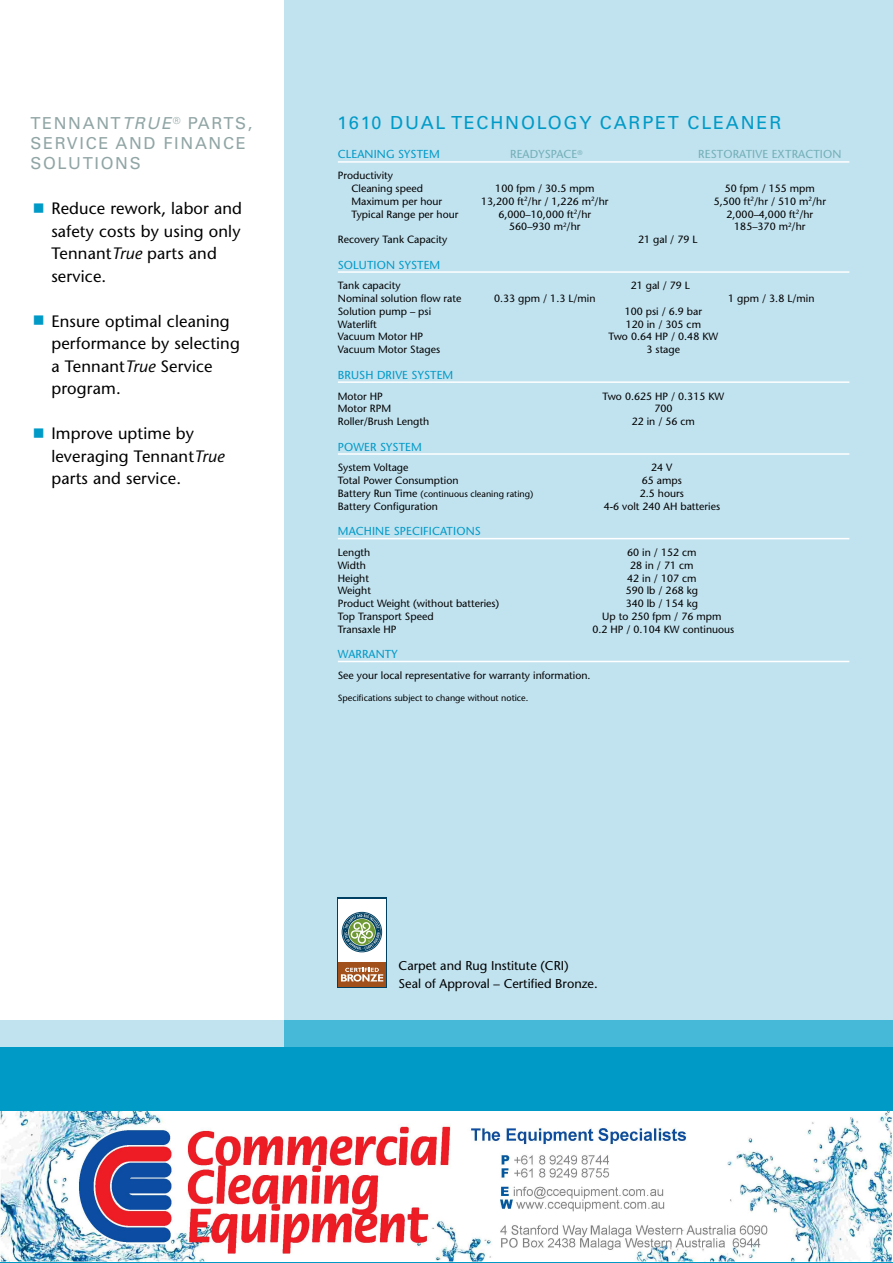
<style>
.page{position:relative;width:893px;height:1263px;background:#fff}
.page>*{position:absolute;margin:0;border:0;box-sizing:border-box;transform-origin:0 0}
.t1{font:18px "Univers";letter-spacing:.1em;color:#009ac7}
.t2{font:16.5px/22.5px "Stone Sans";letter-spacing:.01em;color:#000}
.t3{font:16.5px/19.8px "Univers";letter-spacing:.1em;color:#91a5a5}
.t4{font:12.75px/18px "Stone Sans";color:#000}
.t5{font:11.55px "Stone Sans";letter-spacing:.01em;color:#009ac7}
.t6{font:11.55px "Stone Sans";letter-spacing:.01em;color:#73afb7}
.t7{font:10.5px/12.8px "Stone Sans";color:#000}
.t8{font:9px "Stone Sans";color:#000}
.s1{font-style:italic}
.s2{font-size:10.5px}
</style>
<div class="page">
<div style="left:0;top:1020px;width:294px;height:27px;background:#c1e2ef"></div>
<div style="left:284px;top:0;width:609px;height:1020px;background:#c1e2ef"></div>
<div style="left:284px;top:1020px;width:609px;height:27px;background:#46b9d9"></div>
<hr style="left:338px;top:161px;width:511px;height:2px;background:#fff">
<hr style="left:338px;top:271px;width:511px;height:2px;background:#fff">
<hr style="left:338px;top:381px;width:511px;height:2px;background:#fff">
<hr style="left:338px;top:453px;width:511px;height:2px;background:#fff">
<hr style="left:338px;top:538px;width:511px;height:1px;background:#fff">
<hr style="left:338px;top:661px;width:511px;height:1px;background:#fff">
<div style="left:0;top:1047px;width:893px;height:216px;background:#009ac7"></div>
<svg style="left:337px;top:898px;width:50px;height:90px"></svg>
<div style="left:338px;top:899px;width:47px;height:88px;background:#fff"></div>
<div style="left:338px;top:962px;width:47px;height:25px;background:#a1501c"></div>
<div style="left:342px;top:912px;width:40px;height:40px;border:1px solid #004062;border-radius:50%"></div>
<svg style="left:343px;top:913px;width:38px;height:38px"></svg>
<svg style="left:344px;top:914px;width:36px;height:36px"></svg>
<svg style="left:341px;top:968px;width:42px;height:13px"></svg>
<img style="left:0;top:1112px;width:892px;height:149px">
<h2 class="t3" style="left:30px;top:114px;width:224px">TENNANT<span class="s1">TRUE</span><sup>®</sup> PARTS,<br>SERVICE AND FINANCE<br>SOLUTIONS</h2>
<h2 class="t2" style="left:51px;top:197px;width:192px">Reduce rework, labor and safety costs by using only<br>Tennant<span class="s1">True</span> parts and service.</h2>
<h2 class="t2" style="left:51px;top:310px;width:190px">Ensure optimal cleaning performance by selecting a Tennant<span class="s1">True</span> Service program.</h2>
<h2 class="t2" style="left:51px;top:422px;width:175px">Improve uptime by leveraging Tennant<span class="s1">True </span>parts and service.</h2>
<h1 class="t1" style="left:337px;top:112px;width:445px">1610 DUAL TECHNOLOGY CARPET CLEANER</h1>
<p class="t5" style="left:338px;top:148px;width:103px">CLEANING SYSTEM</p>
<p class="t6" style="left:510px;top:148px;width:74px">READYSPACE<sup>®</sup></p>
<p class="t6" style="left:698px;top:148px;width:145px">RESTORATIVE EXTRACTION</p>
<p class="t7" style="left:351px;top:169px;width:73px;text-indent:-14px">Productivity<br>Cleaning speed</p>
<p class="t7" style="left:495px;top:182px;width:101px">100 fpm / 30.5 mpm</p>
<p class="t7" style="left:725px;top:182px;width:92px">50 fpm / 155 mpm</p>
<p class="t7" style="left:351px;top:195px;width:92px">Maximum per hour</p>
<p class="t7" style="left:481px;top:195px;width:129px">13,200 ft<sup>2</sup>/hr / 1,226 m<sup>2</sup>/hr</p>
<p class="t7" style="left:714px;top:195px;width:114px">5,500 ft<sup>2</sup>/hr / 510 m<sup>2</sup>/hr</p>
<p class="t7" style="left:351px;top:208px;width:109px">Typical Range per hour</p>
<p class="t7" style="left:498px;top:208px;width:94px">6,000–10,000 ft<sup>2</sup>/hr</p>
<p class="t7" style="left:727px;top:208px;width:88px">2,000–4,000 ft<sup>2</sup>/hr</p>
<p class="t7" style="left:509px;top:220px;width:73px">560–930 m<sup>2</sup>/hr</p>
<p class="t7" style="left:734px;top:220px;width:73px">185–370 m<sup>2</sup>/hr</p>
<p class="t7" style="left:338px;top:233px;width:111px">Recovery Tank Capacity</p>
<p class="t7" style="left:638px;top:233px;width:61px">21 gal / 79 L</p>
<p class="t5" style="left:338px;top:258px;width:104px">SOLUTION SYSTEM</p>
<p class="t7" style="left:338px;top:279px;width:64px">Tank capacity</p>
<p class="t7" style="left:631px;top:279px;width:61px">21 gal / 79 L</p>
<p class="t7" style="left:338px;top:292px;width:125px">Nominal solution flow rate</p>
<p class="t7" style="left:494px;top:292px;width:103px">0.33 gpm / 1.3 L/min</p>
<p class="t7" style="left:728px;top:292px;width:88px">1 gpm / 3.8 L/min</p>
<p class="t7" style="left:338px;top:305px;width:95px">Solution pump – psi</p>
<p class="t7" style="left:625px;top:305px;width:79px">100 psi / 6.9 bar</p>
<p class="t7" style="left:338px;top:318px;width:40px">Waterlift</p>
<p class="t7" style="left:626px;top:318px;width:77px">120 in / 305 cm</p>
<p class="t7" style="left:338px;top:330px;width:87px">Vacuum Motor HP</p>
<p class="t7" style="left:608px;top:330px;width:111px">Two 0.64 HP / 0.48 KW</p>
<p class="t7" style="left:338px;top:343px;width:104px">Vacuum Motor Stages</p>
<p class="t7" style="left:647px;top:343px;width:35px">3 stage</p>
<p class="t5" style="left:338px;top:368px;width:117px">BRUSH DRIVE SYSTEM</p>
<p class="t7" style="left:338px;top:390px;width:47px">Motor HP</p>
<p class="t7" style="left:602px;top:390px;width:123px">Two 0.625 HP / 0.315 KW</p>
<p class="t7" style="left:338px;top:402px;width:55px">Motor RPM</p>
<p class="t7" style="left:654px;top:402px;width:20px">700</p>
<p class="t7" style="left:338px;top:415px;width:93px">Roller/Brush Length</p>
<p class="t7" style="left:632px;top:415px;width:65px">22 in / 56 cm</p>
<p class="t5" style="left:338px;top:440px;width:85px">POWER SYSTEM</p>
<p class="t7" style="left:338px;top:461px;width:72px">System Voltage</p>
<p class="t7" style="left:651px;top:461px;width:23px">24 V</p>
<p class="t7" style="left:338px;top:474px;width:122px">Total Power Consumption</p>
<p class="t7" style="left:642px;top:474px;width:42px">65 amps</p>
<p class="t8" style="left:338px;top:488px;width:197px"><span class="s2">Battery Run Time</span> (continuous cleaning rating)</p>
<p class="t7" style="left:640px;top:487px;width:45px">2.5 hours</p>
<p class="t7" style="left:338px;top:500px;width:102px">Battery Configuration</p>
<p class="t7" style="left:604px;top:500px;width:118px">4-6 volt 240 AH batteries</p>
<p class="t5" style="left:338px;top:524px;width:144px">MACHINE SPECIFICATIONS</p>
<p class="t7" style="left:338px;top:546px;width:34px">Length</p>
<p class="t7" style="left:627px;top:546px;width:71px">60 in / 152 cm</p>
<p class="t7" style="left:338px;top:559px;width:29px">Width</p>
<p class="t7" style="left:630px;top:559px;width:65px">28 in / 71 cm</p>
<p class="t7" style="left:338px;top:571px;width:33px">Height</p>
<p class="t7" style="left:627px;top:571px;width:71px">42 in / 107 cm</p>
<p class="t7" style="left:338px;top:584px;width:35px">Weight</p>
<p class="t7" style="left:626px;top:584px;width:74px">590 lb / 268 kg</p>
<p class="t7" style="left:338px;top:597px;width:163px">Product Weight (without batteries)</p>
<p class="t7" style="left:626px;top:597px;width:74px">340 lb / 154 kg</p>
<p class="t7" style="left:338px;top:610px;width:97px">Top Transport Speed</p>
<p class="t7" style="left:602px;top:610px;width:121px">Up to 250 fpm / 76 mpm</p>
<p class="t7" style="left:338px;top:622px;width:60px">Transaxle HP</p>
<p class="t7" style="left:592px;top:622px;width:143px">0.2 HP / 0.104 KW continuous</p>
<p class="t5" style="left:338px;top:647px;width:61px">WARRANTY</p>
<p class="t7" style="left:338px;top:669px;width:254px">See your local representative for warranty information.</p>
<p class="t8" style="left:338px;top:692px;width:192px">Specifications subject to change without notice.</p>
<p class="t4" style="left:399px;top:956px;width:201px">Carpet and Rug Institute (CRI)<br>Seal of Approval – Certified Bronze.</p>
</div>
